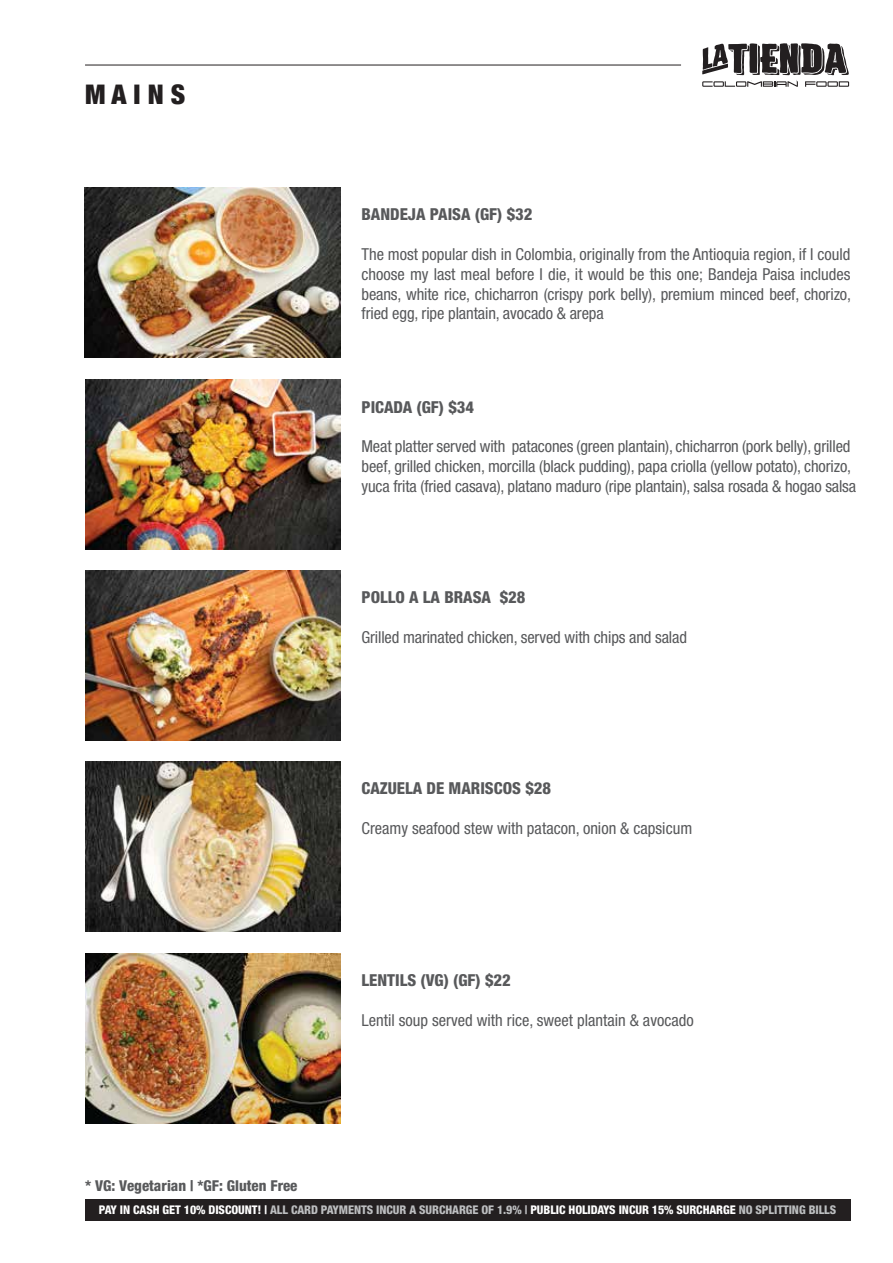
<style>
.page{position:relative;width:893px;height:1263px;background:#fff}
.page>*{position:absolute;margin:0;border:0;box-sizing:border-box;transform-origin:0 0}
.t1{font:900 condensed 27px "Helvetica Neue";color:#231f20}
.t2{font:condensed 16.5px/19.8px "Helvetica Neue";letter-spacing:-.01em;color:#58595b;text-align:justify}
.t3{font:800 condensed 16.5px "Helvetica Neue";color:#58595b}
.t4{font:800 condensed 15px "Helvetica Neue";color:#58595b}
.t5{font:800 condensed 12px "Helvetica Neue";letter-spacing:-.005em;color:#fff}
.s1{color:#bcbec0}
</style>
<div class="page">
<svg style="left:702px;top:43px;width:147px;height:44px"></svg>
<hr style="left:85px;top:65px;width:596px;height:1px;background:#231f20">
<div style="left:85px;top:1199px;width:765px;height:22px;background:#231f20"></div>
<img style="left:85px;top:188px;width:255px;height:170px">
<img style="left:85px;top:380px;width:255px;height:170px">
<img style="left:85px;top:571px;width:255px;height:169px">
<img style="left:85px;top:761px;width:255px;height:170px">
<img style="left:85px;top:953px;width:255px;height:170px">
<h1 class="t1" style="left:85px;top:72px;width:102px">M A I N S</h1>
<p class="t3" style="left:361px;top:204px;width:172px">BANDEJA PAISA (GF) $32</p>
<p class="t2" style="left:361px;top:244px;width:491px">The most popular dish in Colombia, originally from the Antioquia region, if I could choose my last meal before I die, it would be this one; Bandeja Paisa includes beans, white rice, chicharron (crispy pork belly), premium minced beef, chorizo, fried egg, ripe plantain, avocado &amp; arepa</p>
<p class="t3" style="left:361px;top:396px;width:114px">PICADA (GF) $34</p>
<p class="t2" style="left:361px;top:436px;width:496px;text-align:left">Meat platter served with patacones (green plantain), chicharron (pork belly), grilled beef, grilled chicken, morcilla (black pudding), papa criolla (yellow potato), chorizo, yuca frita (fried casava), platano maduro (ripe plantain), salsa rosada &amp; hogao salsa</p>
<p class="t3" style="left:361px;top:587px;width:165px">POLLO A LA BRASA $28</p>
<p class="t2" style="left:361px;top:627px;width:327px">Grilled marinated chicken, served with chips and salad</p>
<p class="t3" style="left:361px;top:778px;width:191px">CAZUELA DE MARISCOS $28</p>
<p class="t2" style="left:361px;top:818px;width:332px">Creamy seafood stew with patacon, onion &amp; capsicum</p>
<p class="t3" style="left:361px;top:970px;width:151px">LENTILS (VG) (GF) $22</p>
<p class="t2" style="left:361px;top:1010px;width:334px">Lentil soup served with rice, sweet plantain &amp; avocado</p>
<p class="t4" style="left:85px;top:1176px;width:214px">* VG: Vegetarian | *GF: Gluten Free</p>
<p class="t5" style="left:99px;top:1202px;width:739px">PAY IN CASH GET 10% DISCOUNT! | <span class="s1">ALL CARD PAYMENTS INCUR A SURCHARGE OF 1.9% |</span> PUBLIC HOLIDAYS INCUR 15% SURCHARGE <span class="s1">NO SPLITTING BILLS</span></p>
</div>
